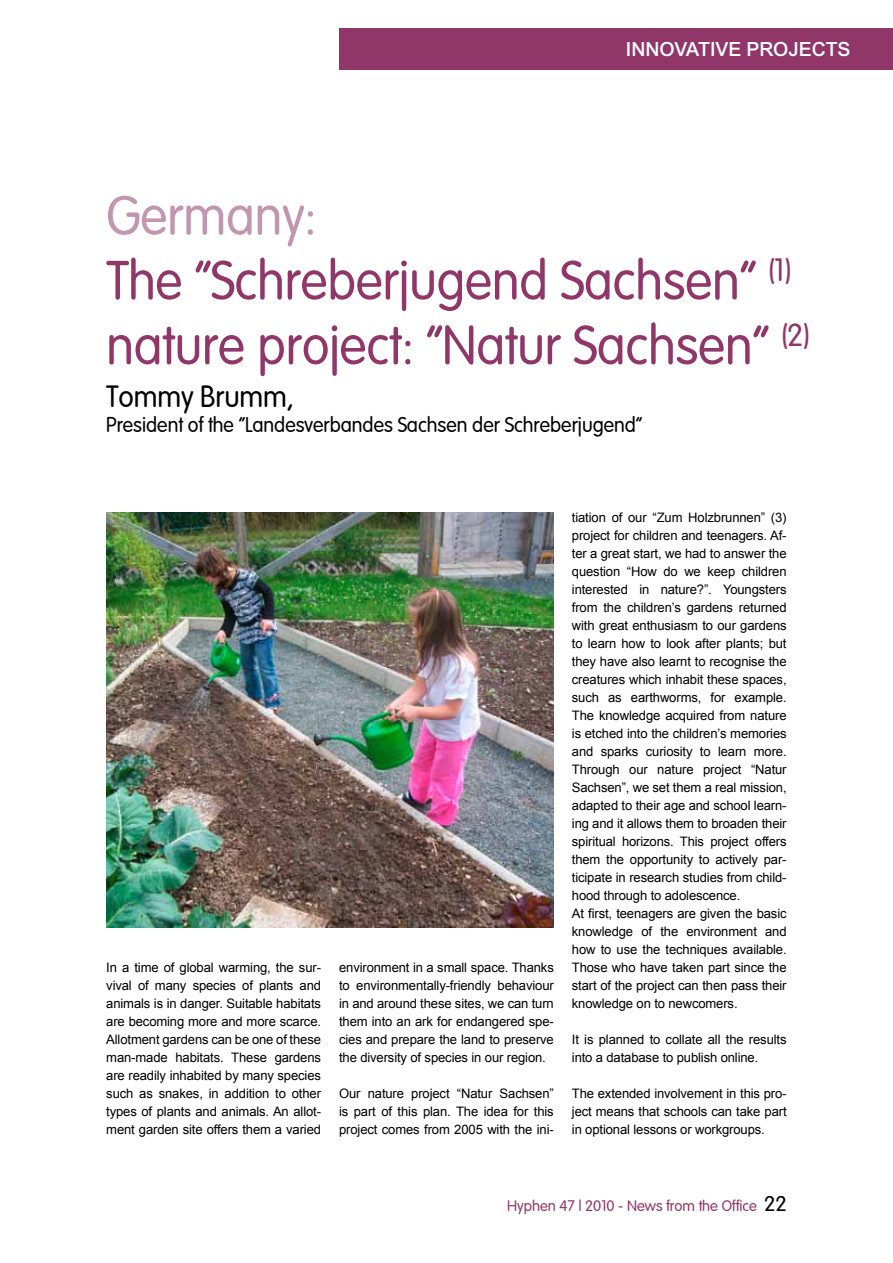
<style>
.page{position:relative;width:893px;height:1263px;background:#fff}
.page>*{position:absolute;margin:0;border:0;box-sizing:border-box;transform-origin:0 0}
.t1{font:54px/64.8px "Vogue Plain";color:#913668;scale:.95 1}
.t2{font:30px "Vogue Plain";color:#000;scale:.95 1}
.t3{font:21px "Vogue Plain";color:#000;scale:.95 1}
.t4{font:21px "Arial Bld";color:#fff}
.t5{font:15px "Vogue Plain";color:#913668}
.t6{font:13.05px/18px "Arial";letter-spacing:-.01em;color:#000;text-align:justify}
.s1{color:#c296ae}
.s2{font-size:21px;color:#000}
</style>
<div class="page">
<img style="left:106px;top:513px;width:448px;height:414px">
<div style="left:339px;top:28px;width:554px;height:42px;background:#913668"></div>
<h3 class="t4" style="left:779px;top:35px;width:28px">ÄNDEN</h3>
<h3 class="t4" style="left:626px;top:35px;width:226px">INNOVATIVE PRRBOJECTS</h3>
<h1 class="t1" style="left:106px;top:183px;width:741px"><span class="s1">Germany:<br></span>The “Schreberjugend Sachsen” <sup>(1) </sup>nature project: “Natur Sachsen” <sup>(2)</sup></h1>
<h2 class="t2" style="left:106px;top:379px;width:199px">Tommy Brumm,</h2>
<h3 class="t3" style="left:106px;top:413px;width:566px">President of the “Landesverbandes Sachsen der Schreberjugend”</h3>
<p class="t6" style="left:106px;top:958px;width:216px">In a time of global warming, the sur&shy;vival of many species of plants and animals is in danger. Suitable habitats are becoming more and more scarce.<br>Allotment gardens can be one of these man-made habitats. These gardens are readily inhabited by many species such as snakes, in addition to other types of plants and animals. An allot&shy;ment garden site offers them a varied</p>
<p class="t6" style="left:339px;top:958px;width:216px">environment in a small space. Thanks to environmentally-friendly behaviour in and around these sites, we can turn them into an ark for endangered spe&shy;cies and prepare the land to preserve the diversity of species in our region.</p>
<p class="t6" style="left:339px;top:1084px;width:216px">Our nature project “Natur Sachsen” is part of this plan. The idea for this project comes from 2005 with the ini-</p>
<p class="t6" style="left:572px;top:508px;width:216px;text-align:left">tiation of our “Zum Holzbrunnen” (3) project for children and teenagers. Af&shy;ter a great start, we had to answer the question “How do we keep children interested in nature?”. Youngsters from the children’s gardens returned with great enthusiasm to our gardens to learn how to look after plants; but they have also learnt to recognise the creatures which inhabit these spaces, such as earthworms, for example.<br>The knowledge acquired from nature is etched into the children’s memories and sparks curiosity to learn more.<br>Through our nature project “Natur Sachsen”, we set them a real mission, adapted to their age and school learn&shy;ing and it allows them to broaden their spiritual horizons. This project offers them the opportunity to actively par&shy;ticipate in research studies from child&shy;hood through to adolescence.<br>At first, teenagers are given the basic knowledge of the environment and how to use the techniques available.<br>Those who have taken part since the start of the project can then pass their knowledge on to newcomers.</p>
<p class="t6" style="left:572px;top:1030px;width:216px">It is planned to collate all the results into a database to publish online.</p>
<p class="t6" style="left:572px;top:1084px;width:216px">The extended involvement in this pro&shy;ject means that schools can take part in optional lessons or workgroups.</p>
<p class="t5" style="left:507px;top:1197px;width:281px">Hyphen 47 | 2010 - News from the Office <span class="s2">22</span></p>
</div>
